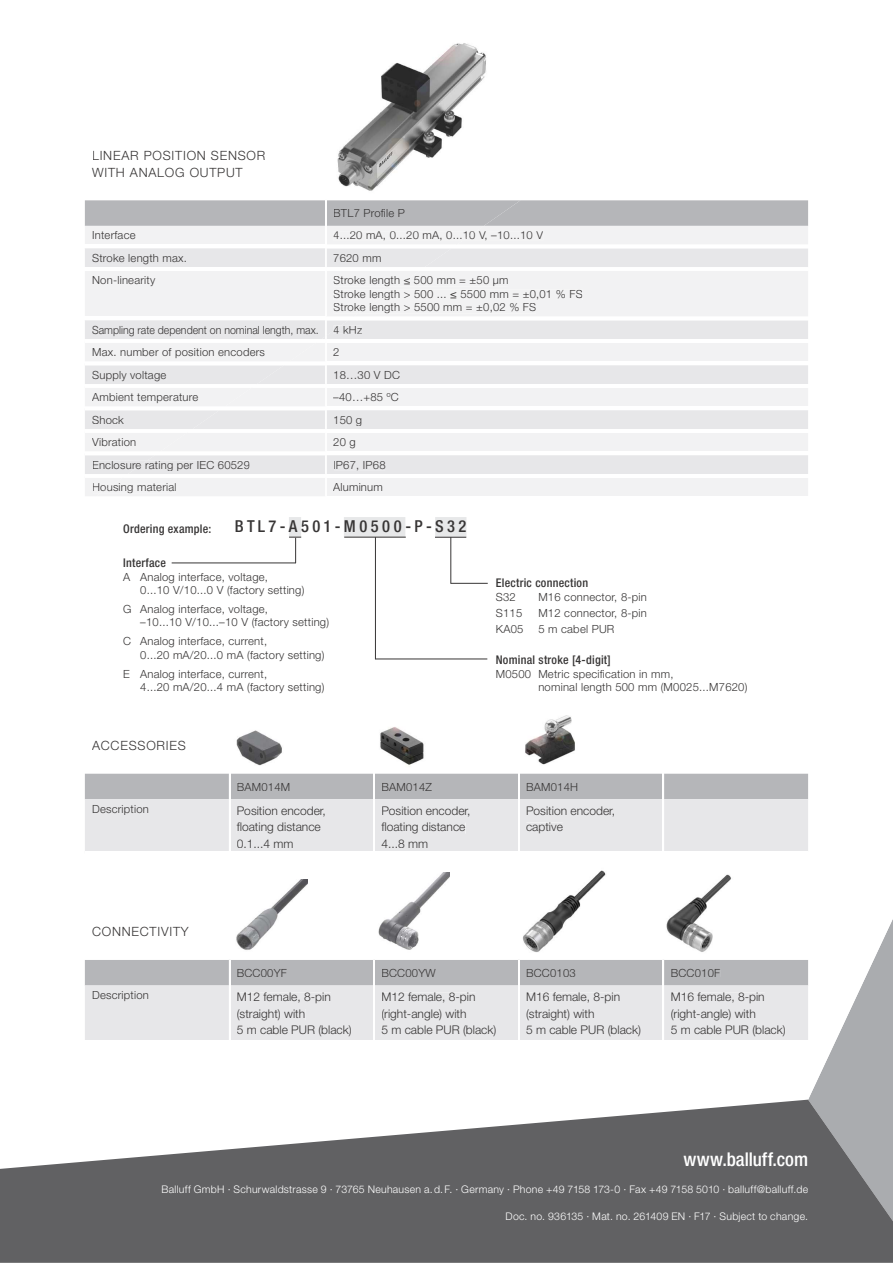
<style>
.page{position:relative;width:893px;height:1263px;background:#fff}
.page>*{position:absolute;margin:0;border:0;box-sizing:border-box;transform-origin:0 0}
.t1{font:500 condensed 19.05px "Helvetica Neue LT Pro";color:#fff}
.t2{font:500 condensed 16.5px "Helvetica Neue LT Pro";letter-spacing:.21em;color:#373535}
.t3{font:300 12.75px/16.5px "Helvetica Neue LT Pro";letter-spacing:.06em;color:#373535}
.t4{font:300 12px/16.5px "Helvetica Neue LT Pro";color:#373535}
.t5{font:500 condensed 12px "Helvetica Neue LT Pro";letter-spacing:.02em;color:#373535}
.t6{font:300 11.25px/13.5px "Helvetica Neue LT Pro";letter-spacing:.02em;color:#373535}
.t7{font:300 11.25px "Helvetica Neue LT Pro";color:#373535;scale:.94 1}
.t8{font:300 10.5px "Helvetica Neue LT Pro";letter-spacing:.025em;color:#fff}
</style>
<div class="page">
<div style="left:0;top:1161px;width:892px;height:102px;background:#616163"></div>
<svg style="left:85px;top:200px;width:723px;height:296px"></svg>
<div style="left:333px;top:483px;width:49px;height:8px;background:#f2f2f3"></div>
<img style="left:525px;top:715px;width:50px;height:50px">
<img style="left:380px;top:727px;width:44px;height:38px">
<svg style="left:85px;top:774px;width:723px;height:77px;background:#d6d6d8"></svg>
<hr style="left:662px;top:774px;width:2px;height:25px;background:#fff">
<div style="left:237px;top:782px;width:52px;height:9px;background:#b5b6b9"></div>
<div style="left:382px;top:782px;width:50px;height:9px;background:#b5b6b9"></div>
<div style="left:527px;top:782px;width:50px;height:9px;background:#b5b6b9"></div>
<div style="left:93px;top:805px;width:55px;height:10px;background:#e7e7e9"></div>
<div style="left:237px;top:806px;width:89px;height:10px;background:#e7e7e9"></div>
<div style="left:237px;top:823px;width:84px;height:11px;background:#e7e7e9"></div>
<div style="left:237px;top:839px;width:56px;height:9px;background:#e7e7e9"></div>
<div style="left:382px;top:806px;width:88px;height:10px;background:#e7e7e9"></div>
<div style="left:381px;top:823px;width:84px;height:11px;background:#e7e7e9"></div>
<div style="left:382px;top:839px;width:53px;height:9px;background:#e7e7e9"></div>
<div style="left:527px;top:806px;width:88px;height:10px;background:#e7e7e9"></div>
<div style="left:526px;top:823px;width:36px;height:10px;background:#e7e7e9"></div>
<svg style="left:85px;top:921px;width:807px;height:301px"></svg>
<hr style="left:662px;top:960px;width:2px;height:25px;background:#fff">
<div style="left:93px;top:927px;width:96px;height:9px;background:#fff"></div>
<div style="left:237px;top:969px;width:50px;height:8px;background:#b5b6b9"></div>
<div style="left:382px;top:969px;width:53px;height:8px;background:#b5b6b9"></div>
<div style="left:527px;top:969px;width:48px;height:8px;background:#b5b6b9"></div>
<div style="left:671px;top:969px;width:49px;height:8px;background:#b5b6b9"></div>
<div style="left:93px;top:991px;width:55px;height:10px;background:#e7e7e9"></div>
<div style="left:237px;top:993px;width:94px;height:11px;background:#e7e7e9"></div>
<div style="left:237px;top:1009px;width:68px;height:11px;background:#e7e7e9"></div>
<div style="left:237px;top:1026px;width:115px;height:11px;background:#e7e7e9"></div>
<div style="left:382px;top:993px;width:93px;height:11px;background:#e7e7e9"></div>
<div style="left:382px;top:1009px;width:84px;height:11px;background:#e7e7e9"></div>
<div style="left:382px;top:1026px;width:114px;height:11px;background:#e7e7e9"></div>
<div style="left:527px;top:993px;width:93px;height:11px;background:#e7e7e9"></div>
<div style="left:526px;top:1009px;width:68px;height:11px;background:#e7e7e9"></div>
<div style="left:526px;top:1026px;width:115px;height:11px;background:#e7e7e9"></div>
<div style="left:671px;top:993px;width:93px;height:11px;background:#e7e7e9"></div>
<div style="left:671px;top:1009px;width:84px;height:11px;background:#e7e7e9"></div>
<div style="left:671px;top:1026px;width:114px;height:11px;background:#e7e7e9"></div>
<img style="left:337px;top:43px;width:149px;height:148px">
<img style="left:376px;top:872px;width:73px;height:82px">
<img style="left:235px;top:879px;width:72px;height:77px">
<img style="left:236px;top:730px;width:46px;height:36px">
<img style="left:517px;top:870px;width:90px;height:86px">
<img style="left:660px;top:874px;width:81px;height:81px">
<div style="left:289px;top:517px;width:12px;height:20px;background:#e7e8e9"></div>
<div style="left:344px;top:517px;width:61px;height:20px;background:#e7e8e9"></div>
<div style="left:435px;top:517px;width:31px;height:20px;background:#e7e8e9"></div>
<hr style="left:344px;top:537px;width:62px;height:1px;background:#373535">
<hr style="left:435px;top:537px;width:31px;height:1px;background:#373535">
<hr style="left:450px;top:537px;width:1px;height:47px;background:#373535">
<hr style="left:375px;top:537px;width:1px;height:122px;background:#373535">
<hr style="left:172px;top:563px;width:124px;height:1px;background:#373535">
<svg style="left:289px;top:537px;width:12px;height:26px"></svg>
<hr style="left:451px;top:583px;width:36px;height:1px;background:#373535">
<hr style="left:375px;top:659px;width:112px;height:1px;background:#373535">
<p class="t3" style="left:92px;top:149px;width:175px">LINEAR POSITION SENSOR<br>WITH ANALOG OUTPUT</p>
<p class="t6" style="left:333px;top:207px;width:73px">BTL7 Profile P</p>
<p class="t6" style="left:92px;top:230px;width:45px">Interface</p>
<p class="t6" style="left:333px;top:230px;width:211px">4...20 mA, 0...20 mA, 0...10 V, –10...10 V</p>
<p class="t6" style="left:92px;top:252px;width:96px">Stroke length max.</p>
<p class="t6" style="left:333px;top:252px;width:50px">7620 mm</p>
<p class="t6" style="left:92px;top:275px;width:65px">Non-linearity</p>
<p class="t6" style="left:333px;top:275px;width:251px">Stroke length ≤ 500 mm = ±50 μm<br>Stroke length &gt; 500 ... ≤ 5500 mm = ±0,01 % FS<br>Stroke length &gt; 5500 mm = ±0,02 % FS</p>
<p class="t7" style="left:92px;top:326px;width:242px">Sampling rate dependent on nominal length, max.</p>
<p class="t6" style="left:333px;top:324px;width:31px">4 kHz</p>
<p class="t6" style="left:92px;top:347px;width:174px">Max. number of position encoders</p>
<p class="t6" style="left:333px;top:347px;width:8px">2</p>
<p class="t6" style="left:92px;top:369px;width:76px">Supply voltage</p>
<p class="t6" style="left:333px;top:369px;width:68px">18…30 V DC</p>
<p class="t6" style="left:92px;top:391px;width:108px">Ambient temperature</p>
<p class="t6" style="left:333px;top:391px;width:67px">–40…+85 ºC</p>
<p class="t6" style="left:92px;top:414px;width:33px">Shock</p>
<p class="t6" style="left:333px;top:414px;width:31px">150 g</p>
<p class="t6" style="left:92px;top:436px;width:46px">Vibration</p>
<p class="t6" style="left:333px;top:436px;width:24px">20 g</p>
<p class="t6" style="left:92px;top:459px;width:159px">Enclosure rating per IEC 60529</p>
<p class="t6" style="left:333px;top:459px;width:54px">IP67, IP68</p>
<p class="t6" style="left:92px;top:481px;width:86px">Housing material</p>
<p class="t6" style="left:333px;top:481px;width:51px">Aluminum</p>
<p class="t5" style="left:123px;top:524px;width:90px">Ordering example:</p>
<h2 class="t2" style="left:235px;top:520px;width:233px">BTL7-A501-M0500-P-S32</h2>
<p class="t5" style="left:123px;top:558px;width:44px">Interface</p>
<p class="t6" style="left:140px;top:571px;width:166px;text-indent:-17px">A Analog interface, voltage,<br>0...10 V/10...0 V (factory setting)</p>
<p class="t6" style="left:140px;top:603px;width:190px;text-indent:-17px">G Analog interface, voltage,<br>–10...10 V/10...–10 V (factory setting)</p>
<p class="t6" style="left:140px;top:636px;width:186px;text-indent:-17px">C Analog interface, current,<br>0...20 mA/20...0 mA (factory setting)</p>
<p class="t6" style="left:140px;top:668px;width:186px;text-indent:-17px">E Analog interface, current,<br>4...20 mA/20...4 mA (factory setting)</p>
<p class="t3" style="left:92px;top:738px;width:95px">ACCESSORIES</p>
<p class="t5" style="left:496px;top:578px;width:94px">Electric connection</p>
<p class="t6" style="left:496px;top:592px;width:22px">S32</p>
<p class="t6" style="left:538px;top:592px;width:110px">M16 connector, 8-pin</p>
<p class="t6" style="left:496px;top:608px;width:28px">S115</p>
<p class="t6" style="left:538px;top:608px;width:110px">M12 connector, 8-pin</p>
<p class="t6" style="left:496px;top:624px;width:29px">KA05</p>
<p class="t6" style="left:538px;top:624px;width:78px">5 m cabel PUR</p>
<p class="t5" style="left:496px;top:655px;width:116px">Nominal stroke [4-digit]</p>
<p class="t6" style="left:538px;top:668px;width:211px;text-indent:-43px">M0500 Metric specification in mm,<br>nominal length 500 mm (M0025...M7620)</p>
<p class="t6" style="left:237px;top:781px;width:55px">BAM014M</p>
<p class="t6" style="left:381px;top:781px;width:52px">BAM014Z</p>
<p class="t6" style="left:526px;top:781px;width:53px">BAM014H</p>
<p class="t6" style="left:92px;top:803px;width:58px">Description</p>
<p class="t4" style="left:237px;top:803px;width:91px">Position encoder, floating distance<br>0.1...4 mm</p>
<p class="t4" style="left:381px;top:803px;width:91px">Position encoder, floating distance<br>4...8 mm</p>
<p class="t4" style="left:526px;top:803px;width:91px">Position encoder, captive</p>
<p class="t3" style="left:92px;top:925px;width:98px">CONNECTIVITY</p>
<p class="t6" style="left:237px;top:967px;width:52px">BCC00YF</p>
<p class="t6" style="left:381px;top:967px;width:56px">BCC00YW</p>
<p class="t6" style="left:526px;top:967px;width:51px">BCC0103</p>
<p class="t6" style="left:670px;top:967px;width:51px">BCC010F</p>
<p class="t6" style="left:92px;top:990px;width:58px">Description</p>
<p class="t4" style="left:237px;top:990px;width:116px">M12 female, 8-pin (straight) with<br>5 m cable PUR (black)</p>
<p class="t4" style="left:381px;top:990px;width:116px">M12 female, 8-pin (right-angle) with<br>5 m cable PUR (black)</p>
<p class="t4" style="left:526px;top:990px;width:116px">M16 female, 8-pin (straight) with<br>5 m cable PUR (black)</p>
<p class="t4" style="left:670px;top:990px;width:116px">M16 female, 8-pin (right-angle) with<br>5 m cable PUR (black)</p>
<h1 class="t1" style="left:683px;top:1152px;width:126px">www.balluff.com</h1>
<p class="t8" style="left:162px;top:1186px;width:648px">Balluff GmbH · Schurwaldstrasse 9 · 73765 Neuhausen a. d. F. · Germany · Phone +49 7158 173-0 · Fax +49 7158 5010 · balluff@balluff.de</p>
<p class="t8" style="left:505px;top:1213px;width:304px">Doc. no. 936135 · Mat. no. 261409 EN · F17 · Subject to change.</p>
</div>
